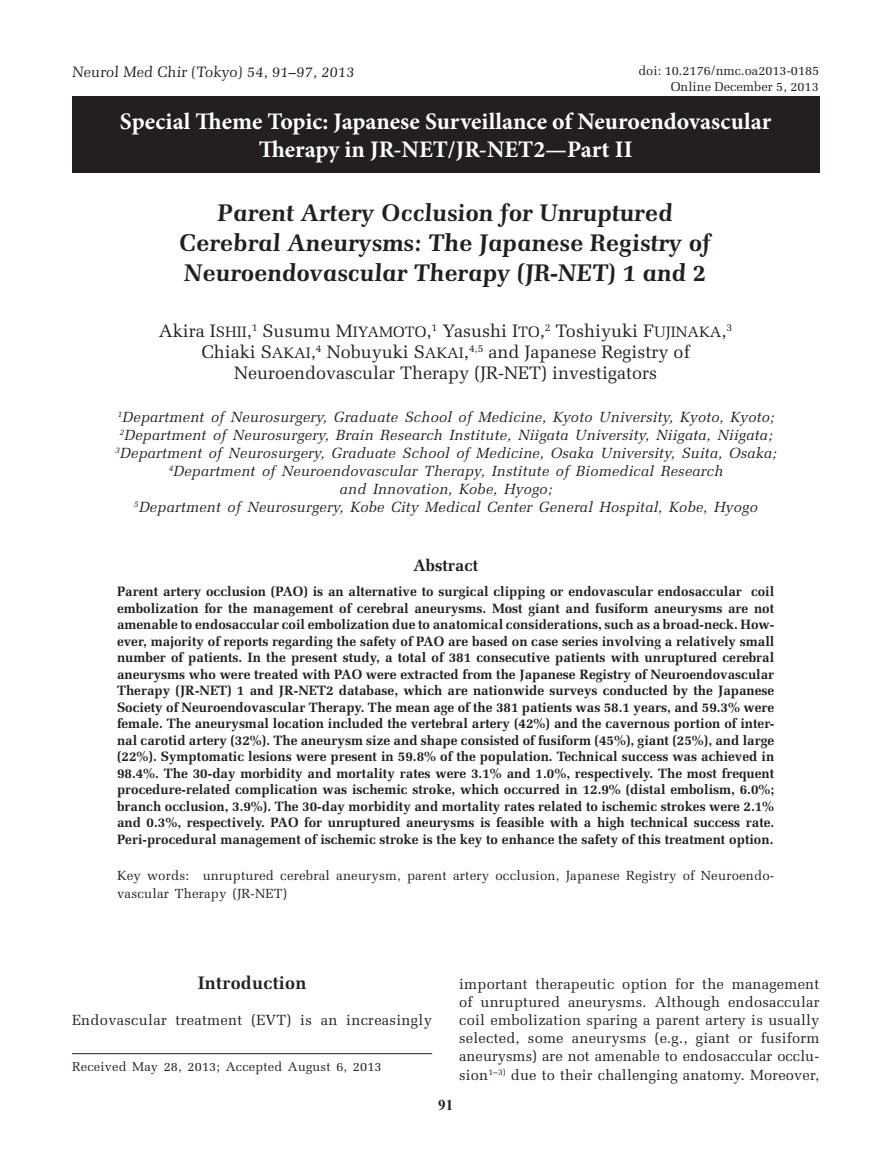
<style>
.page{position:relative;width:872px;height:1170px;background:#fff}
.page>*{position:absolute;margin:0;border:0;box-sizing:border-box;transform-origin:0 0}
.t1{font:italic 700 24px/30px "Melior LT Std";letter-spacing:-.005em;color:#231f20;text-align:center}
.t2{font:700 23.7px/28.5px "Minion Pro";color:#fff;text-align:center}
.t3{font:18px/21px "Melior LT Std";color:#231f20;text-align:center}
.t4{font:700 18px "Melior LT Std";letter-spacing:.015em;color:#231f20}
.t5{font:700 16.5px "Melior LT Std";color:#231f20}
.t6{font:italic 15px "Melior LT Std";color:#231f20}
.t7{font:700 15px "Times New Roman";color:#231f20}
.t8{font:italic 14.7px/18px "Melior LT Std";letter-spacing:.015em;color:#231f20;text-align:center}
.t9{font:14.7px/18px "Melior LT Std";letter-spacing:.01em;color:#231f20;text-align:justify}
.t10{font:700 13.5px/16.5px "Melior LT Std";color:#231f20;text-align:justify}
.t11{font:13.2px/18px "Melior LT Std";letter-spacing:.015em;color:#231f20}
.t12{font:12.75px "Melior LT Std";color:#231f20}
.s1{font-size:15px}
</style>
<div class="page">
<hr style="left:72px;top:1053px;width:360px;height:1px;background:#231f20">
<div style="left:72px;top:96px;width:747px;height:77px;background:#231f20"></div>
<p class="t6" style="left:72px;top:63px;width:287px">Neurol Med Chir (Tokyo) 54, 91–97, 2013</p>
<p class="t12" style="left:638px;top:64px;width:182px">doi: 10.2176/nmc.oa2013-0185</p>
<h2 class="t2" style="left:120px;top:107px;width:653px">Special Theme Topic: Japanese Surveillance of Neuroendovascular<br>Therapy in JR-NET/JR-NET2—Part II</h2>
<p class="t12" style="left:670px;top:79px;width:150px">Online December 5, 2013</p>
<h1 class="t1" style="left:180px;top:198px;width:533px">Parent Artery Occlusion for Unruptured<br>Cerebral Aneurysms: Th e Japanese Registry of<br>Neuroendovascular Th erapy (JR-NET) 1 and 2</h1>
<h3 class="t3" style="left:159px;top:320px;width:575px">Akira I<span class="s1">shii</span> ,<sup>1</sup> Susumu M<span class="s1">iyamoto</span>,<sup>1</sup> Yasushi I<span class="s1">to</span>,<sup>2</sup> Toshiyuki F<span class="s1">ujinaka</span> ,<sup>3<br></sup>Chiaki S<span class="s1">akai</span> ,<sup>4</sup> Nobuyuki S<span class="s1">akai</span> ,<sup>4,5</sup> and Japanese Registry of<br>Neuroendovascular Therapy (JR-NET) investigators</h3>
<p class="t8" style="left:115px;top:408px;width:663px"><sup>1</sup>Department of Neurosurgery, Graduate School of Medicine, Kyoto University, Kyoto, Kyoto; <sup>2</sup>Department of Neurosurgery, Brain Research Institute, Niigata University, Niigata, Niigata; <sup>3</sup>Department of Neurosurgery, Graduate School of Medicine, Osaka University, Suita, Osaka; <sup>4</sup>Department of Neuroendovascular Therapy, Institute of Biomedical Research<br>and Innovation, Kobe, Hyogo;<br><sup>5</sup>Department of Neurosurgery, Kobe City Medical Center General Hospital, Kobe, Hyogo</p>
<p class="t5" style="left:413px;top:555px;width:67px">Abstract</p>
<p class="t10" style="left:117px;top:583px;width:659px">Parent artery occlusion (PAO) is an alternative to surgical clipping or endovascular endosaccular coil embolization for the management of cerebral aneurysms. Most giant and fusiform aneurysms are not amenable to endosaccular coil embolization due to anatomical considerations, such as a broad-neck. How&shy;ever, majority of reports regarding the safety of PAO are based on case series involving a relatively small number of patients. In the present study, a total of 381 consecutive patients with unruptured cerebral aneurysms who were treated with PAO were extracted from the Japanese Registry of Neuroendovascular Therapy (JR-NET) 1 and JR-NET2 database, which are nationwide surveys conducted by the Japanese Society of Neuroendovascular Therapy. The mean age of the 381 patients was 58.1 years, and 59.3% were female. The aneurysmal location included the vertebral artery (42%) and the cavernous portion of inter&shy;nal carotid artery (32%). The aneurysm size and shape consisted of fusiform (45%), giant (25%), and large (22%). Symptomatic lesions were present in 59.8% of the population. Technical success was achieved in 98.4%. The 30-day morbidity and mortality rates were 3.1% and 1.0%, respectively. The most frequent procedure-related complication was ischemic stroke, which occurred in 12.9% (distal embolism, 6.0%; branch occlusion, 3.9%). The 30-day morbidity and mortality rates related to ischemic strokes were 2.1% and 0.3%, respectively. PAO for unruptured aneurysms is feasible with a high technical success rate.<br>Peri-procedural management of ischemic stroke is the key to enhance the safety of this treatment option.</p>
<p class="t11" style="left:117px;top:866px;width:659px">Key words: unruptured cerebral aneurysm, parent artery occlusion, Japanese Registry of Neuroendo&shy;vascular Therapy (JR-NET)</p>
<h3 class="t4" style="left:198px;top:972px;width:110px">Introduction</h3>
<p class="t9" style="left:72px;top:1011px;width:361px">Endovascular treatment (EVT) is an increasingly</p>
<p class="t12" style="left:72px;top:1058px;width:311px">Received May 28, 2013; Accepted August 6, 2013</p>
<p class="t9" style="left:459px;top:975px;width:362px">important therapeutic option for the management of unruptured aneurysms. Although endosaccular coil embolization sparing a parent artery is usually selected, some aneurysms (e.g., giant or fusiform aneurysms) are not amenable to endosaccular occlu&shy;sion<sup>1–3)</sup> due to their challenging anatomy. Moreover,</p>
<p class="t7" style="left:438px;top:1094px;width:17px">91</p>
</div>
